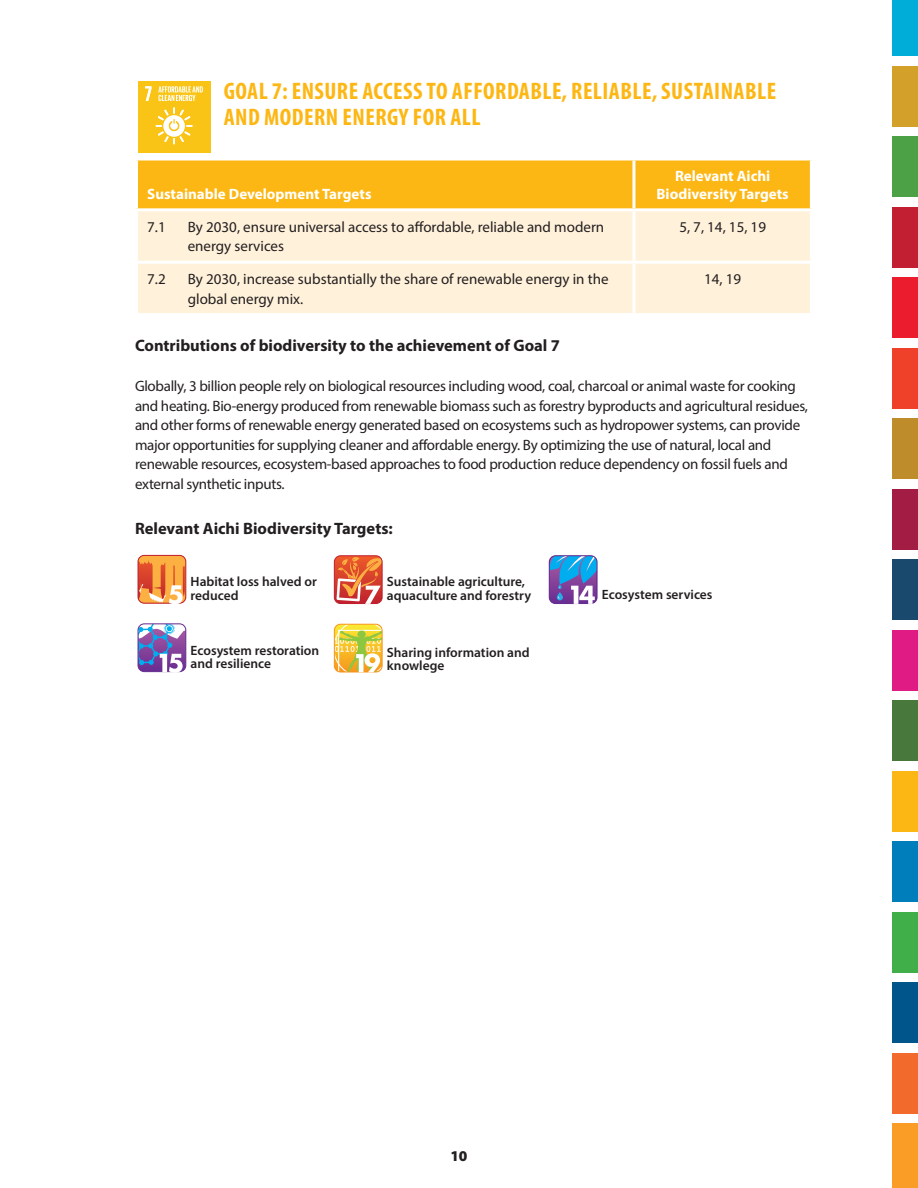
<style>
.page{position:relative;width:918px;height:1188px;background:#fff}
.page>*{position:absolute;margin:0;border:0;box-sizing:border-box;transform-origin:0 0}
.t1{font:700 condensed 24px/25.5px "Myriad Pro";letter-spacing:.02em;color:#fdb714}
.Body_Text{font:700 16.5px "Myriad Pro";color:#231f20}
.Table_Text{font:15px/19.5px "Myriad Pro";letter-spacing:-.02em;color:#231f20}
.Body_Text-2{font:15px/19.5px "Myriad Pro";color:#231f20}
.Body_Text-3{font:700 15px/18px "Myriad Pro";color:#fff;text-align:center}
.t2{font:900 15px "Myriad Pro";color:#231f20}
.Table_Text-2{font:600 13.5px/13.5px "Myriad Pro";color:#231f20}
</style>
<div class="page">
<div style="left:892px;top:66px;width:26px;height:60px;background:#d3a02a"></div>
<div style="left:892px;top:278px;width:26px;height:60px;background:#eb1c2d"></div>
<div style="left:892px;top:207px;width:26px;height:60px;background:#c31f33"></div>
<div style="left:892px;top:348px;width:26px;height:60px;background:#ef412a"></div>
<div style="left:892px;top:137px;width:26px;height:60px;background:#4ca045"></div>
<div style="left:892px;top:0;width:26px;height:56px;background:#00add9"></div>
<div style="left:892px;top:771px;width:26px;height:60px;background:#fdb714"></div>
<div style="left:892px;top:489px;width:26px;height:60px;background:#a31c44"></div>
<div style="left:892px;top:1053px;width:26px;height:60px;background:#f26a2c"></div>
<div style="left:892px;top:630px;width:26px;height:60px;background:#e01c84"></div>
<div style="left:892px;top:1124px;width:26px;height:64px;background:#f99d26"></div>
<div style="left:892px;top:419px;width:26px;height:60px;background:#bf8c2c"></div>
<div style="left:892px;top:701px;width:26px;height:60px;background:#49783c"></div>
<div style="left:892px;top:842px;width:26px;height:60px;background:#007dbb"></div>
<div style="left:892px;top:912px;width:26px;height:60px;background:#40ae49"></div>
<div style="left:892px;top:983px;width:26px;height:60px;background:#00558a"></div>
<div style="left:892px;top:560px;width:26px;height:60px;background:#19496c"></div>
<div style="left:136px;top:160px;width:675px;height:48px;background:#fdb714"></div>
<div style="left:138px;top:211px;width:672px;height:102px;background:#fff1da"></div>
<hr style="left:135px;top:161px;width:3px;height:47px;background:#fff">
<hr style="left:632px;top:161px;width:3px;height:47px;background:#fff">
<hr style="left:810px;top:161px;width:3px;height:47px;background:#fff">
<hr style="left:632px;top:211px;width:3px;height:50px;background:#fff">
<hr style="left:135px;top:261px;width:499px;height:3px;background:#fff">
<hr style="left:634px;top:261px;width:179px;height:3px;background:#fff">
<hr style="left:632px;top:264px;width:3px;height:49px;background:#fff">
<div style="left:138px;top:81px;width:72px;height:71px;background:#fac416"></div>
<svg style="left:145px;top:86px;width:6px;height:15px"></svg>
<svg style="left:156px;top:107px;width:37px;height:37px"></svg>
<svg style="left:158px;top:86px;width:45px;height:15px"></svg>
<svg style="left:334px;top:556px;width:48px;height:48px;background:#e26f4f"></svg>
<svg style="left:138px;top:624px;width:48px;height:49px"></svg>
<svg style="left:334px;top:624px;width:48px;height:48px;background:#e5cf5e"></svg>
<svg style="left:138px;top:555px;width:48px;height:49px;background:#ee924f"></svg>
<svg style="left:549px;top:556px;width:48px;height:48px;background:#6183c6"></svg>
<p class="t1" style="left:224px;top:78px;width:554px">GOAL 7: ENSURE ACCESS TO AFFORDABLE, RELIABLE, SUSTAINABLE<br>AND MODERN ENERGY FOR ALL</p>
<p class="Body_Text-3" style="left:147px;top:185px;width:226px">Sustainable Development Targets</p>
<p class="Body_Text-3" style="left:657px;top:167px;width:134px">Relevant Aichi<br>Biodiversity Targets</p>
<p class="Body_Text-2" style="left:147px;top:217px;width:20px">7.1</p>
<p class="Body_Text-2" style="left:188px;top:217px;width:418px">By 2030, ensure universal access to affordable, reliable and modern energy services</p>
<p class="Body_Text-2" style="left:679px;top:217px;width:88px">5, 7, 14, 15, 19</p>
<p class="Body_Text-2" style="left:147px;top:269px;width:20px">7.2</p>
<p class="Body_Text-2" style="left:188px;top:269px;width:422px">By 2030, increase substantially the share of renewable energy in the global energy mix.</p>
<p class="Body_Text-2" style="left:704px;top:269px;width:39px">14, 19</p>
<p class="Body_Text" style="left:135px;top:335px;width:426px">Contributions of biodiversity to the achievement of Goal 7</p>
<p class="Table_Text" style="left:135px;top:376px;width:674px">Globally, 3 billion people rely on biological resources including wood, coal, charcoal or animal waste for cooking and heating. Bio-energy produced from renewable biomass such as forestry byproducts and agricultural residues, and other forms of renewable energy generated based on ecosystems such as hydropower systems, can provide major opportunities for supplying cleaner and affordable energy. By optimizing the use of natural, local and renewable resources, ecosystem-based approaches to food production reduce dependency on fossil fuels and external synthetic inputs.</p>
<p class="Body_Text" style="left:135px;top:517px;width:259px">Relevant Aichi Biodiversity Targets:</p>
<p class="Table_Text-2" style="left:387px;top:575px;width:146px">Sustainable agriculture, aquaculture and forestry</p>
<p class="Table_Text-2" style="left:191px;top:575px;width:128px">Habitat loss halved or reduced</p>
<p class="Table_Text-2" style="left:602px;top:588px;width:112px">Ecosystem services</p>
<p class="Table_Text-2" style="left:191px;top:643px;width:130px">Ecosystem restoration and resilience</p>
<p class="Table_Text-2" style="left:387px;top:645px;width:144px">Sharing information and knowlege</p>
<p class="t2" style="left:450px;top:1147px;width:19px">10</p>
</div>
